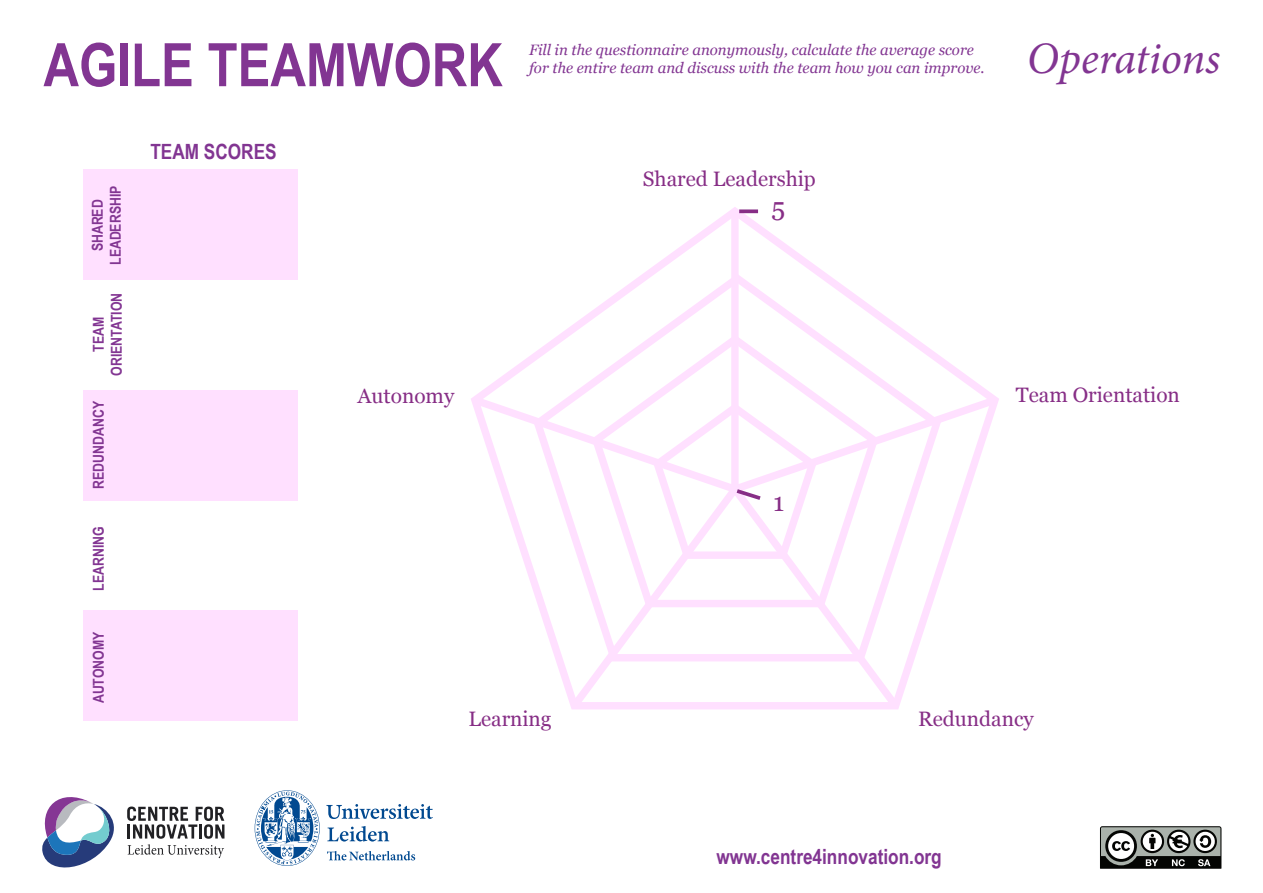
<style>
.page{position:relative;width:1263px;height:893px;background:#fff}
.page>*{position:absolute;margin:0;border:0;box-sizing:border-box;transform-origin:0 0}
.t1{font:700 60px "Arial Narrow";color:#823592}
.t2{font:italic 45px "Minion Pro";letter-spacing:-.005em;color:#823592}
.t3{font:26.1px "Georgia";color:#872e86}
.t4{font:700 21px "Arial Narrow";color:#823592}
.t5{font:20.85px "Georgia";color:#872e86}
.t6{font:italic 15px/18px "Georgia";color:#823592}
.t7{font:700 15px/18px "Arial Narrow";color:#823592;text-align:center}
</style>
<div class="page">
<svg style="left:127px;top:806px;width:97px;height:52px"></svg>
<svg style="left:42px;top:797px;width:72px;height:70px"></svg>
<svg style="left:327px;top:851px;width:88px;height:9px"></svg>
<svg style="left:326px;top:804px;width:107px;height:38px"></svg>
<svg style="left:255px;top:790px;width:65px;height:76px"></svg>
<svg style="left:1100px;top:826px;width:122px;height:43px"></svg>
<div style="left:83px;top:610px;width:215px;height:110px;background:#ffe0ff"></div>
<div style="left:83px;top:390px;width:215px;height:110px;background:#ffe0ff"></div>
<div style="left:83px;top:170px;width:215px;height:110px;background:#ffe0ff"></div>
<svg style="left:482px;top:207px;width:506px;height:184px"></svg>
<div style="left:731px;top:211px;width:8px;height:278px;background:#ffe0ff"></div>
<svg style="left:739px;top:209px;width:19px;height:4px"></svg>
<svg style="left:471px;top:391px;width:528px;height:319px"></svg>
<svg style="left:529px;top:269px;width:416px;height:398px"></svg>
<p class="t1" style="left:44px;top:20px;width:461px">AGILE TEAMWORK</p>
<p class="t7" style="left:88px;top:265px;width:81px;rotate:-90deg">SHARED<br>LEADERSHIP</p>
<p class="t7" style="left:89px;top:376px;width:84px;rotate:-90deg">TEAM<br>ORIENTATION</p>
<p class="t7" style="left:89px;top:489px;width:89px;rotate:-90deg">REDUNDANCY</p>
<p class="t7" style="left:89px;top:591px;width:66px;rotate:-90deg">LEARNING</p>
<p class="t7" style="left:89px;top:703px;width:73px;rotate:-90deg">AUTONOMY</p>
<p class="t4" style="left:150px;top:136px;width:128px">TEAM SCORES</p>
<p class="t5" style="left:358px;top:383px;width:98px">Autonomy</p>
<p class="t6" style="left:529px;top:41px;width:457px">Fill in the questionnaire anonymously, calculate the average score for the entire team and discuss with the team how you can improve.</p>
<p class="t2" style="left:1027px;top:28px;width:195px">Operations</p>
<p class="t5" style="left:643px;top:166px;width:174px">Shared Leadership</p>
<p class="t3" style="left:771px;top:191px;width:15px">5</p>
<p class="t3" style="left:773px;top:486px;width:13px">1</p>
<p class="t5" style="left:1016px;top:382px;width:166px">Team Orientation</p>
<p class="t5" style="left:468px;top:706px;width:85px">Learning</p>
<p class="t5" style="left:918px;top:706px;width:117px">Redundancy</p>
<p class="t4" style="left:716px;top:841px;width:227px">www.centre4innovation.org</p>
</div>
